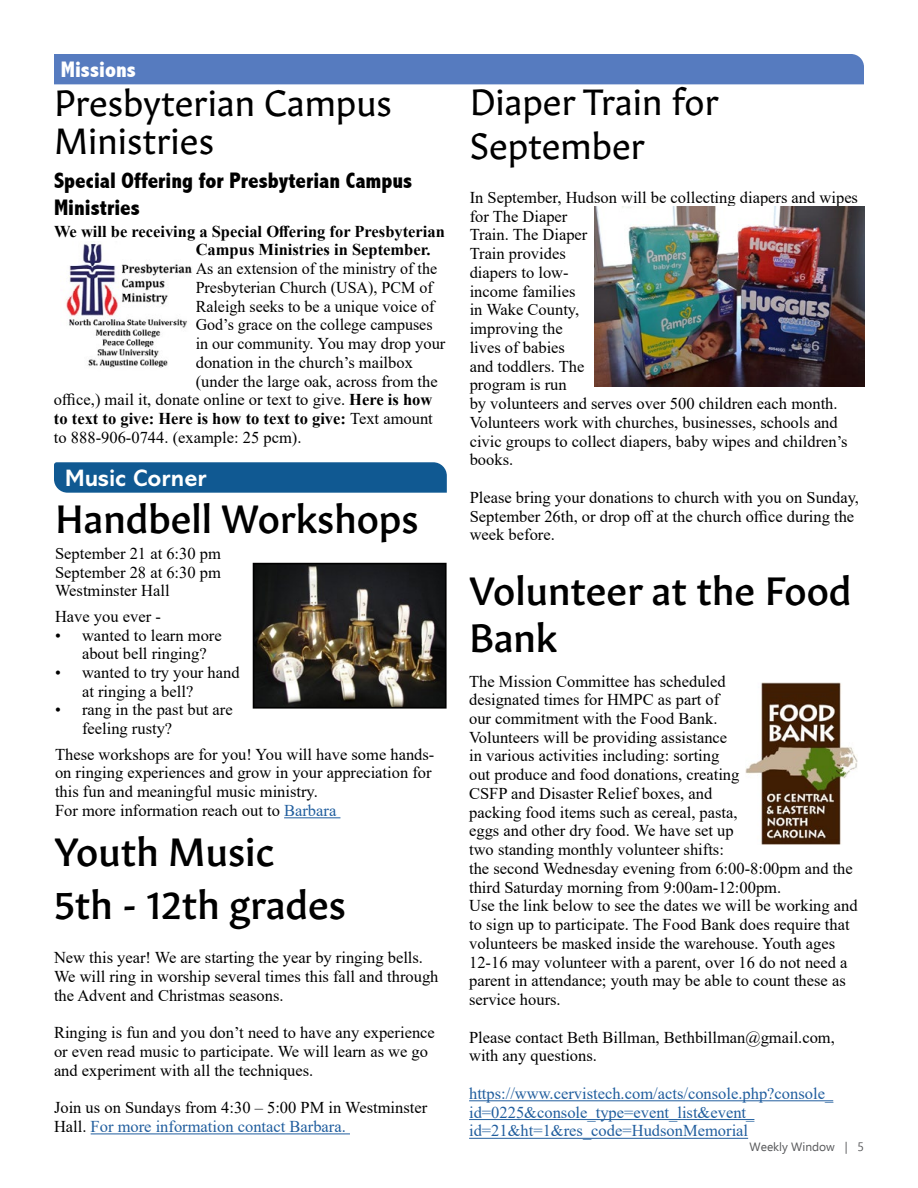
<style>
.page{position:relative;width:918px;height:1188px;background:#fff}
.page>*{position:absolute;margin:0;border:0;box-sizing:border-box;transform-origin:0 0}
.t1{font:39px/53.6px "Gitan Latn Me";color:#000}
.t2{font:36px/43.2px "Gitan Latn";color:#000}
.t3{font:700 24px "Abadi MT Pro";color:#fff}
.t4{font:800 condensed 22.5px/27px "Abadi";color:#000}
.t5{font:800 condensed 22.5px "Abadi";color:#fff}
.t6{font:16.5px/18.8px "Times New Roman";color:#000}
.t7{font:16.5px/18.8px "Times New Roman";color:#215e9e}
.t8{font:700 16.5px/18.8px "Times New Roman";color:#000}
.t9{font:12px "Ebrima";color:#58595b}
.s1{font-weight:700}
.s2{font-weight:400}
.s3{color:#215e9e}
</style>
<div class="page">
<div style="left:54px;top:54px;width:810px;height:30px;background:#567bbf"></div>
<img style="left:594px;top:207px;width:270px;height:180px">
<img style="left:66px;top:244px;width:126px;height:124px">
<svg style="left:54px;top:462px;width:393px;height:31px;background:#165d94"></svg>
<hr style="left:284px;top:817px;width:56px;height:1px;background:#215e9e">
<img style="left:256px;top:566px;width:188px;height:140px">
<div style="left:253px;top:563px;width:194px;height:146px;border:2px solid #000"></div>
<hr style="left:91px;top:1134px;width:259px;height:1px;background:#215e9e">
<hr style="left:469px;top:1100px;width:364px;height:1px;background:#215e9e">
<hr style="left:469px;top:1119px;width:285px;height:1px;background:#215e9e">
<hr style="left:469px;top:1138px;width:279px;height:1px;background:#215e9e">
<img style="left:746px;top:683px;width:111px;height:162px">
<h3 class="t5" style="left:61px;top:56px;width:77px">Missions</h3>
<h2 class="t2" style="left:54px;top:81px;width:340px;line-height:38.2px">Presbyterian Campus<br>Ministries</h2>
<h3 class="t4" style="left:54px;top:167px;width:360px">Special Offering for Presbyterian Campus<br>Ministries</h3>
<p class="t8" style="left:196px;top:221px;width:251px;text-indent:-142px">We will be receiving a Special Offering for Presbyterian<br>Campus Ministries in September.</p>
<p class="t6" style="left:196px;top:259px;width:243px">As an extension of the ministry of the</p>
<p class="t6" style="left:196px;top:277px;width:238px">Presbyterian Church (USA), PCM of</p>
<p class="t6" style="left:196px;top:296px;width:240px">Raleigh seeks to be a unique voice of</p>
<p class="t6" style="left:196px;top:315px;width:238px">God’s grace on the college campuses</p>
<p class="t6" style="left:196px;top:334px;width:251px">in our community. You may drop your</p>
<p class="t6" style="left:196px;top:352px;width:219px">donation in the church’s mailbox</p>
<p class="t6" style="left:196px;top:371px;width:244px">(under the large oak, across from the</p>
<p class="t6" style="left:54px;top:390px;width:380px">office,) mail it, donate online or text to give. <span class="s1">Here is how</span></p>
<p class="t8" style="left:54px;top:409px;width:380px">to text to give: Here is how to text to give: <span class="s2">Text amount</span></p>
<p class="t6" style="left:54px;top:427px;width:249px">to 888-906-0744. (example: 25 pcm).</p>
<h3 class="t3" style="left:65px;top:464px;width:143px">Music Corner</h3>
<h1 class="t1" style="left:55px;top:489px;width:365px">Handbell Workshops</h1>
<p class="t6" style="left:55px;top:543px;width:167px;text-align:justify">September 21 at 6:30 pm September 28 at 6:30 pm Westminster Hall</p>
<p class="t6" style="left:55px;top:606px;width:107px">Have you ever -</p>
<p class="t6" style="left:82px;top:625px;width:141px;text-indent:-27px">• wanted to learn more about bell ringing?</p>
<p class="t6" style="left:82px;top:663px;width:159px;text-indent:-27px">• wanted to try your hand at ringing a bell?</p>
<p class="t6" style="left:82px;top:700px;width:152px;text-indent:-27px">• rang in the past but are feeling rusty?</p>
<p class="t6" style="left:55px;top:744px;width:381px">These workshops are for you! You will have some hands&shy;on ringing experiences and grow in your appreciation for this fun and meaningful music ministry.<br>For more information reach out to <span class="s3">Barbara</span></p>
<h1 class="t1" style="left:54px;top:822px;width:294px">Youth Music<br>5th - 12th grades</h1>
<p class="t6" style="left:54px;top:948px;width:386px">New this year! We are starting the year by ringing bells.<br>We will ring in worship several times this fall and through the Advent and Christmas seasons.</p>
<p class="t6" style="left:54px;top:1023px;width:382px">Ringing is fun and you don’t need to have any experience or even read music to participate. We will learn as we go and experiment with all the techniques.</p>
<p class="t6" style="left:54px;top:1098px;width:375px">Join us on Sundays from 4:30 – 5:00 PM in Westminster<br>Hall. <span class="s3">For more information contact Barbara.</span></p>
<h2 class="t2" style="left:470px;top:78px;width:251px">Diaper Train for<br>September</h2>
<p class="t6" style="left:470px;top:187px;width:390px">In September, Hudson will be collecting diapers and wipes for The Diaper<br>Train. The Diaper<br>Train provides<br>diapers to low-<br>income families<br>in Wake County,<br>improving the<br>lives of babies<br>and toddlers. The<br>program is run<br>by volunteers and serves over 500 children each month.<br>Volunteers work with churches, businesses, schools and civic groups to collect diapers, baby wipes and children’s books.</p>
<p class="t6" style="left:470px;top:487px;width:391px">Please bring your donations to church with you on Sunday,<br>September 26th, or drop off at the church office during the week before.</p>
<h1 class="t1" style="left:469px;top:564px;width:384px;line-height:46.8px">Volunteer at the Food<br>Bank</h1>
<p class="t6" style="left:469px;top:671px;width:390px">The Mission Committee has scheduled<br>designated times for HMPC as part of<br>our commitment with the Food Bank.<br>Volunteers will be providing assistance<br>in various activities including: sorting<br>out produce and food donations, creating<br>CSFP and Disaster Relief boxes, and<br>packing food items such as cereal, pasta,<br>eggs and other dry food. We have set up<br>two standing monthly volunteer shifts:<br>the second Wednesday evening from 6:00-8:00pm and the third Saturday morning from 9:00am-12:00pm.<br>Use the link below to see the dates we will be working and to sign up to participate. The Food Bank does require that volunteers be masked inside the warehouse. Youth ages 12-16 may volunteer with a parent, over 16 do not need a parent in attendance; youth may be able to count these as service hours.</p>
<p class="t6" style="left:469px;top:1027px;width:367px">Please contact Beth Billman, Bethbillman@gmail.com, with any questions.</p>
<p class="t7" style="left:469px;top:1083px;width:366px">https://www.cervistech.com/acts/console.php?console_ id=0225&amp;console_type=event_list&amp;event_ id=21&amp;ht=1&amp;res_code=HudsonMemorial</p>
<p class="t9" style="left:750px;top:1138px;width:116px">Weekly Window | 5</p>
</div>
